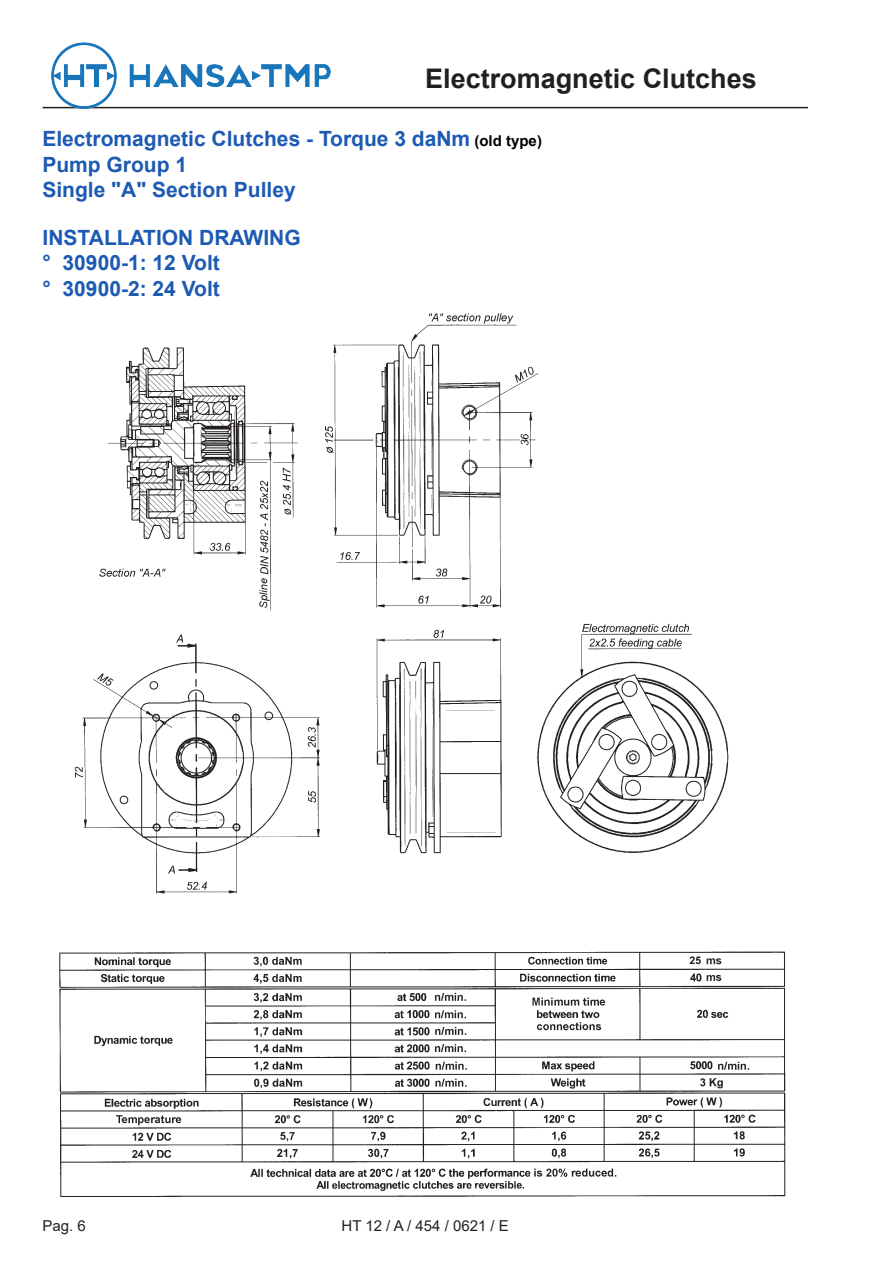
<style>
.page{position:relative;width:893px;height:1263px;background:#fff}
.page>*{position:absolute;margin:0;border:0;box-sizing:border-box;transform-origin:0 0}
.t1{font:700 27px "Arial";color:#231f20}
.t2{font:700 21px "Arial";color:#1c5ab3}
.t3{font:15px "Arial";color:#231f20}
.s1{font-size:15px;color:#000}
</style>
<div class="page">
<hr style="left:43px;top:107px;width:765px;height:1px;background:#231f20">
<img style="left:52px;top:43px;width:279px;height:65px">
<img style="left:59px;top:313px;width:727px;height:884px">
<p class="t1" style="left:425px;top:60px;width:333px">Electromagnetic Clutches</p>
<p class="t2" style="left:42px;top:124px;width:501px">Electromagnetic Clutches - Torque 3 daNm <span class="s1">(old type)</span></p>
<p class="t2" style="left:42px;top:150px;width:146px">Pump Group 1</p>
<p class="t2" style="left:42px;top:175px;width:255px">Single "A" Section Pulley</p>
<p class="t2" style="left:43px;top:223px;width:260px">INSTALLATION DRAWING</p>
<p class="t2" style="left:43px;top:248px;width:179px">° 30900-1: 12 Volt</p>
<p class="t2" style="left:43px;top:274px;width:179px">° 30900-2: 24 Volt</p>
<p class="t3" style="left:43px;top:1216px;width:45px">Pag. 6</p>
<p class="t3" style="left:342px;top:1216px;width:169px">HT 12 / A / 454 / 0621 / E</p>
</div>
